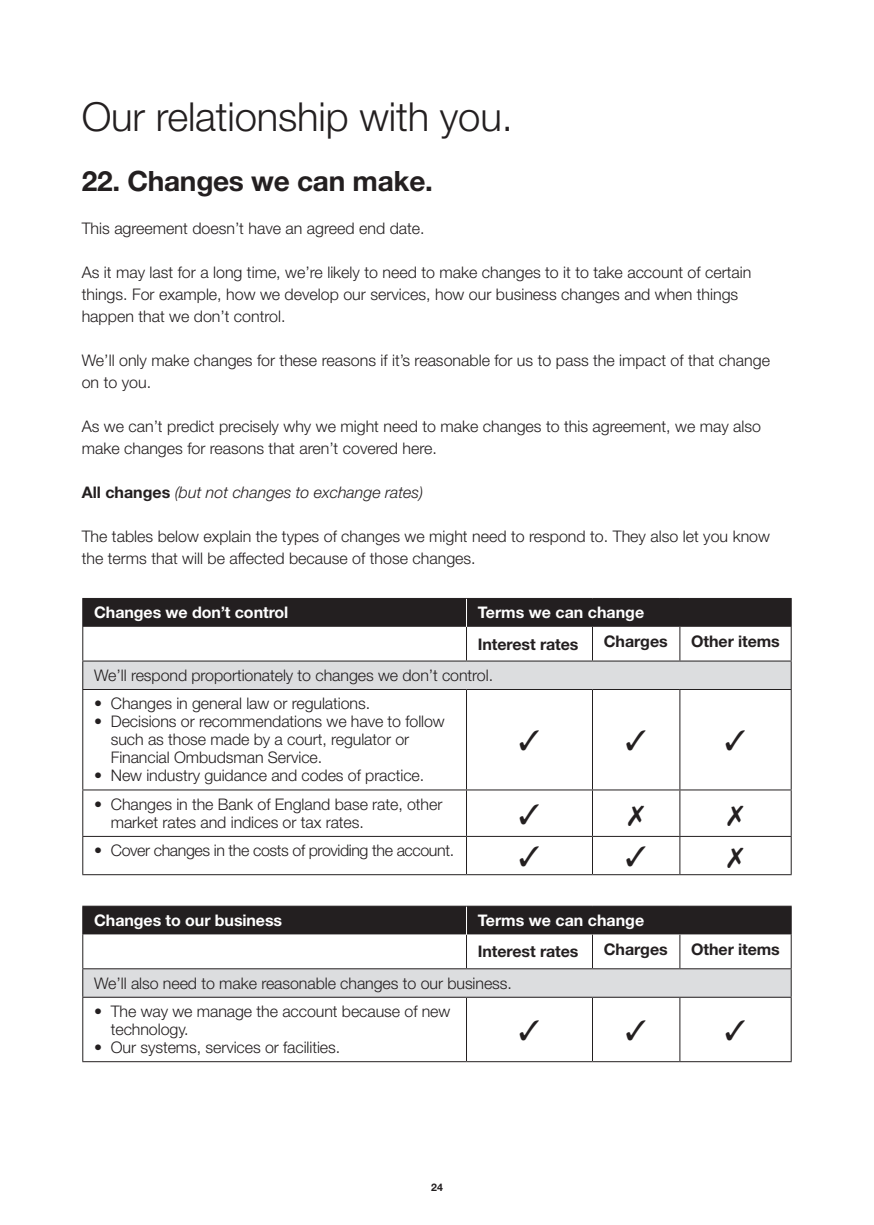
<style>
.page{position:relative;width:874px;height:1225px;background:#fff}
.page>*{position:absolute;margin:0;border:0;box-sizing:border-box;transform-origin:0 0}
.t1{font:300 40px "Helvetica Neue LT Std";letter-spacing:-.005em;color:#231f20}
.t2{font:700 28px "Helvetica Neue LT Std";letter-spacing:-.01em;color:#231f20}
.t3{font:300 16px/22px "Helvetica Neue LT Std";color:#231f20}
.t4{font:700 16px "Helvetica Neue LT Std";letter-spacing:-.005em;color:#fff}
.t5{font:700 16px "Helvetica Neue LT Std";letter-spacing:-.005em;color:#231f20}
.t6{font:300 16px "Helvetica Neue LT Std";letter-spacing:-.025em;color:#231f20}
.t7{font:italic 300 16px "Helvetica Neue LT Std";color:#231f20}
.t8{font:700 10.4px "Helvetica Neue LT Std";color:#231f20}
.s1{font-weight:700;font-style:normal}
</style>
<div class="page">
<div style="left:83px;top:661px;width:707px;height:28px;background:#dcdddf"></div>
<hr style="left:82px;top:627px;width:1px;height:33px;background:#231f20">
<hr style="left:466px;top:627px;width:1px;height:33px;background:#231f20">
<hr style="left:591px;top:627px;width:1px;height:33px;background:#231f20">
<hr style="left:679px;top:627px;width:1px;height:33px;background:#231f20">
<hr style="left:790px;top:627px;width:1px;height:33px;background:#231f20">
<svg style="left:82px;top:661px;width:1px;height:28px"></svg>
<svg style="left:790px;top:661px;width:1px;height:28px"></svg>
<hr style="left:82px;top:690px;width:1px;height:99px;background:#231f20">
<hr style="left:466px;top:690px;width:1px;height:99px;background:#231f20">
<hr style="left:591px;top:690px;width:1px;height:99px;background:#231f20">
<hr style="left:679px;top:690px;width:1px;height:99px;background:#231f20">
<hr style="left:790px;top:690px;width:1px;height:99px;background:#231f20">
<hr style="left:82px;top:790px;width:1px;height:46px;background:#231f20">
<hr style="left:790px;top:790px;width:1px;height:46px;background:#231f20">
<hr style="left:82px;top:837px;width:1px;height:37px;background:#231f20">
<hr style="left:466px;top:837px;width:1px;height:37px;background:#231f20">
<hr style="left:591px;top:837px;width:1px;height:37px;background:#231f20">
<hr style="left:679px;top:837px;width:1px;height:37px;background:#231f20">
<hr style="left:790px;top:837px;width:1px;height:37px;background:#231f20">
<div style="left:82px;top:598px;width:709px;height:29px;background:#231f20"></div>
<hr style="left:82px;top:660px;width:384px;height:1px;background:#231f20">
<hr style="left:466px;top:660px;width:126px;height:1px;background:#231f20">
<hr style="left:592px;top:660px;width:87px;height:1px;background:#231f20">
<hr style="left:679px;top:660px;width:112px;height:1px;background:#231f20">
<hr style="left:82px;top:789px;width:384px;height:1px;background:#231f20">
<hr style="left:466px;top:789px;width:126px;height:1px;background:#231f20">
<hr style="left:592px;top:789px;width:87px;height:1px;background:#231f20">
<hr style="left:679px;top:789px;width:112px;height:1px;background:#231f20">
<hr style="left:82px;top:874px;width:384px;height:1px;background:#231f20">
<hr style="left:466px;top:874px;width:126px;height:1px;background:#231f20">
<hr style="left:592px;top:874px;width:87px;height:1px;background:#231f20">
<hr style="left:679px;top:874px;width:112px;height:1px;background:#231f20">
<hr style="left:82px;top:689px;width:384px;height:1px;background:#231f20">
<hr style="left:466px;top:689px;width:126px;height:1px;background:#231f20">
<hr style="left:592px;top:689px;width:87px;height:1px;background:#231f20">
<hr style="left:679px;top:689px;width:112px;height:1px;background:#231f20">
<hr style="left:82px;top:836px;width:384px;height:1px;background:#231f20">
<hr style="left:466px;top:836px;width:126px;height:1px;background:#231f20">
<hr style="left:592px;top:836px;width:87px;height:1px;background:#231f20">
<hr style="left:679px;top:836px;width:112px;height:1px;background:#231f20">
<svg style="left:83px;top:934px;width:707px;height:127px"></svg>
<div style="left:83px;top:968px;width:707px;height:29px;background:#dcdddf"></div>
<hr style="left:82px;top:934px;width:1px;height:34px;background:#231f20">
<hr style="left:466px;top:934px;width:1px;height:34px;background:#231f20">
<hr style="left:591px;top:934px;width:1px;height:34px;background:#231f20">
<hr style="left:679px;top:934px;width:1px;height:34px;background:#231f20">
<hr style="left:790px;top:934px;width:1px;height:34px;background:#231f20">
<svg style="left:82px;top:969px;width:1px;height:27px"></svg>
<svg style="left:790px;top:969px;width:1px;height:27px"></svg>
<hr style="left:82px;top:997px;width:1px;height:64px;background:#231f20">
<hr style="left:466px;top:997px;width:1px;height:64px;background:#231f20">
<hr style="left:591px;top:997px;width:1px;height:64px;background:#231f20">
<hr style="left:679px;top:997px;width:1px;height:64px;background:#231f20">
<hr style="left:790px;top:997px;width:1px;height:64px;background:#231f20">
<hr style="left:82px;top:905px;width:384px;height:1px;background:#231f20">
<hr style="left:466px;top:905px;width:126px;height:1px;background:#231f20">
<hr style="left:592px;top:905px;width:87px;height:1px;background:#231f20">
<hr style="left:679px;top:905px;width:112px;height:1px;background:#231f20">
<div style="left:82px;top:906px;width:709px;height:28px;background:#231f20"></div>
<hr style="left:82px;top:968px;width:384px;height:1px;background:#231f20">
<hr style="left:466px;top:968px;width:126px;height:1px;background:#231f20">
<hr style="left:592px;top:968px;width:87px;height:1px;background:#231f20">
<hr style="left:679px;top:968px;width:112px;height:1px;background:#231f20">
<hr style="left:82px;top:1061px;width:384px;height:1px;background:#231f20">
<hr style="left:466px;top:1061px;width:126px;height:1px;background:#231f20">
<hr style="left:592px;top:1061px;width:87px;height:1px;background:#231f20">
<hr style="left:679px;top:1061px;width:112px;height:1px;background:#231f20">
<hr style="left:82px;top:996px;width:384px;height:1px;background:#231f20">
<hr style="left:466px;top:996px;width:126px;height:1px;background:#231f20">
<hr style="left:592px;top:996px;width:87px;height:1px;background:#231f20">
<hr style="left:679px;top:996px;width:112px;height:1px;background:#231f20">
<svg style="left:83px;top:790px;width:707px;height:46px"></svg>
<svg style="left:519px;top:1020px;width:19px;height:20px"></svg>
<svg style="left:626px;top:1020px;width:19px;height:20px"></svg>
<svg style="left:725px;top:1020px;width:19px;height:20px"></svg>
<p class="t1" style="left:82px;top:92px;width:432px">Our relationship with you.</p>
<p class="t2" style="left:82px;top:163px;width:352px">22. Changes we can make.</p>
<p class="t3" style="left:82px;top:217px;width:344px">This agreement doesn’t have an agreed end date.</p>
<p class="t3" style="left:82px;top:261px;width:670px">As it may last for a long time, we’re likely to need to make changes to it to take account of certain things. For example, how we develop our services, how our business changes and when things happen that we don’t control.</p>
<p class="t3" style="left:82px;top:349px;width:689px">We’ll only make changes for these reasons if it’s reasonable for us to pass the impact of that change on to you.</p>
<p class="t3" style="left:82px;top:415px;width:680px">As we can’t predict precisely why we might need to make changes to this agreement, we may also make changes for reasons that aren’t covered here.</p>
<p class="t7" style="left:82px;top:482px;width:343px"><span class="s1">All changes</span> (but not changes to exchange rates)</p>
<p class="t3" style="left:82px;top:525px;width:689px">The tables below explain the types of changes we might need to respond to. They also let you know the terms that will be affected because of those changes.</p>
<p class="t4" style="left:94px;top:603px;width:196px">Changes we don’t control</p>
<p class="t4" style="left:477px;top:603px;width:168px">Terms we can change</p>
<p class="t5" style="left:477px;top:634px;width:102px">Interest rates</p>
<p class="t5" style="left:603px;top:631px;width:65px">Charges</p>
<p class="t5" style="left:691px;top:631px;width:90px">Other items</p>
<p class="t3" style="left:94px;top:664px;width:400px">We’ll respond proportionately to changes we don’t control.</p>
<p class="t3" style="left:94px;top:692px;width:277px">• Changes in general law or regulations.</p>
<p class="t3" style="left:111px;top:712px;width:335px;line-height:18px;text-indent:-17px">• Decisions or recommendations we have to follow such as those made by a court, regulator or<br>Financial Ombudsman Service.</p>
<p class="t3" style="left:94px;top:764px;width:331px">• New industry guidance and codes of practice.</p>
<p class="t3" style="left:111px;top:795px;width:333px;line-height:18px;text-indent:-17px">• Changes in the Bank of England base rate, other market rates and indices or tax rates.</p>
<p class="t6" style="left:94px;top:841px;width:361px">• Cover changes in the costs of providing the account.</p>
<p class="t4" style="left:94px;top:910px;width:189px">Changes to our business</p>
<p class="t4" style="left:477px;top:910px;width:168px">Terms we can change</p>
<p class="t5" style="left:477px;top:942px;width:102px">Interest rates</p>
<p class="t5" style="left:603px;top:939px;width:65px">Charges</p>
<p class="t5" style="left:691px;top:939px;width:90px">Other items</p>
<p class="t3" style="left:94px;top:971px;width:419px">We’ll also need to make reasonable changes to our business.</p>
<p class="t3" style="left:111px;top:1002px;width:341px;line-height:18px;text-indent:-17px">• The way we manage the account because of new technology.</p>
<p class="t3" style="left:94px;top:1036px;width:247px">• Our systems, services or facilities.</p>
<p class="t8" style="left:431px;top:1180px;width:13px">24</p>
</div>
